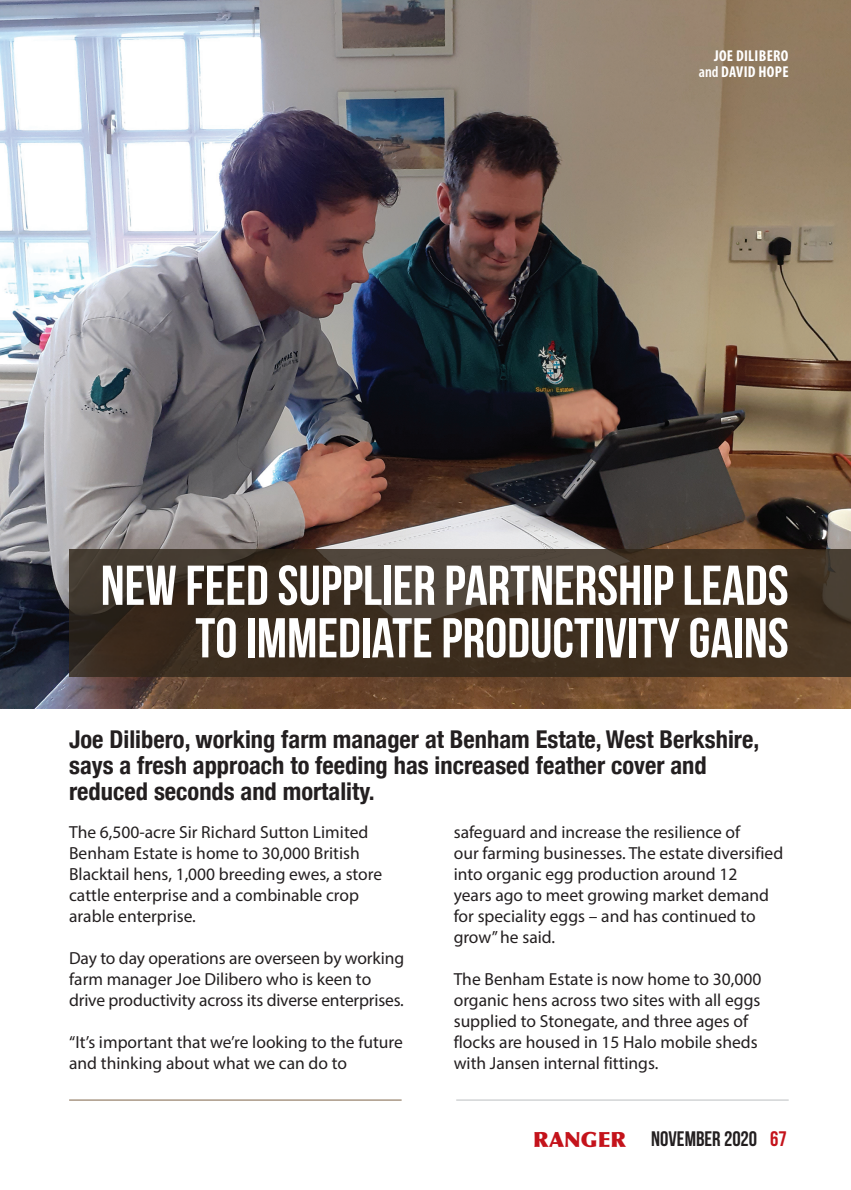
<style>
.page{position:relative;width:851px;height:1190px;background:#fff}
.page>*{position:absolute;margin:0;border:0;box-sizing:border-box;transform-origin:0 0}
.t1{font:56px/52.5px "Bebas Neue";color:#fff;text-align:right}
.t2{font:700 condensed 24.5px/26.2px "Helvetica Neue";color:#231f20}
.t3{font:21px "Bebas Neue";color:#231f20}
.t4{font:900 21px "Optima";color:#c4131b}
.t5{font:17.5px/21px "Myriad Pro";color:#231f20}
.t6{font:700 condensed 15.75px/15.8px "Myriad Pro";letter-spacing:.02em;color:#fff;text-align:right}
.s1{font-weight:600}
.s2{color:#c4131b}
</style>
<div class="page">
<img style="left:0;top:0;width:851px;height:708px">
<img style="left:69px;top:549px;width:782px;height:127px">
<hr style="left:69px;top:1099px;width:332px;height:1px;background:#7e6448">
<hr style="left:456px;top:1099px;width:332px;height:1px;background:#bbbec0">
<p class="t6" style="left:699px;top:47px;width:91px">JOE DILIBERO <span class="s1">and</span> DAVID HOPE</p>
<p class="t1" style="left:101px;top:559px;width:689px">NEW FEED SUPPLIER PARTNERSHIP LEADS<br>TO IMMEDIATE PRODUCTIVITY GAINS</p>
<p class="t2" style="left:69px;top:725px;width:691px">Joe Dilibero, working farm manager at Benham Estate, West Berkshire, says a fresh approach to feeding has increased feather cover and reduced seconds and mortality.</p>
<p class="t5" style="left:69px;top:822px;width:314px">The 6,500-acre Sir Richard Sutton Limited Benham Estate is home to 30,000 British Blacktail hens, 1,000 breeding ewes, a store cattle enterprise and a combinable crop arable enterprise.</p>
<p class="t5" style="left:69px;top:948px;width:336px">Day to day operations are overseen by working farm manager Joe Dilibero who is keen to drive productivity across its diverse enterprises.</p>
<p class="t5" style="left:69px;top:1032px;width:335px">“It’s important that we’re looking to the future and thinking about what we can do to</p>
<p class="t5" style="left:454px;top:822px;width:331px">safeguard and increase the resilience of<br>our farming businesses. The estate diversified into organic egg production around 12<br>years ago to meet growing market demand for speciality eggs – and has continued to grow” he said.</p>
<p class="t5" style="left:454px;top:969px;width:309px">The Benham Estate is now home to 30,000 organic hens across two sites with all eggs supplied to Stonegate, and three ages of flocks are housed in 15 Halo mobile sheds with Jansen internal fittings.</p>
<p class="t4" style="left:533px;top:1126px;width:94px">RANGER</p>
<p class="t3" style="left:651px;top:1126px;width:137px">NOVEMBER 2020 <span class="s2">67</span></p>
</div>
